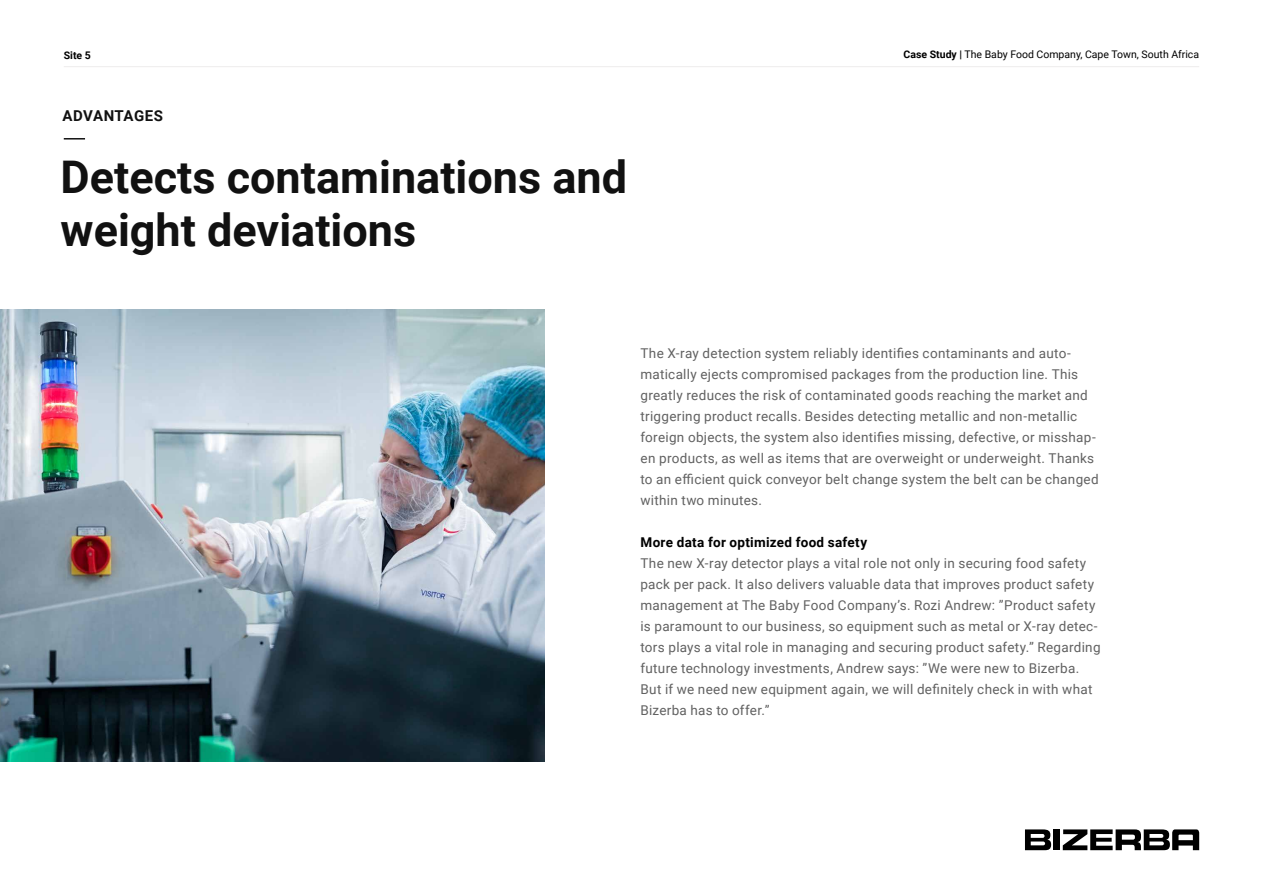
<style>
.page{position:relative;width:1263px;height:893px;background:#fff}
.page>*{position:absolute;margin:0;border:0;box-sizing:border-box;transform-origin:0 0}
.t1{font:700 45px/52.5px "Roboto";color:#111}
.t2{font:700 15px "Roboto";letter-spacing:.025em;color:#111}
.t3{font:13.5px/21px "Roboto";letter-spacing:.02em;color:#616161}
.t4{font:700 13.5px "Roboto";letter-spacing:.02em;color:#000}
.t5{font:10.5px "Roboto";color:#000}
.t6{font:700 10.5px "Roboto";color:#000}
.s1{font-weight:700}
</style>
<div class="page">
<img style="left:0;top:310px;width:544px;height:451px">
<hr style="left:64px;top:138px;width:21px;height:2px;background:#111">
<hr style="left:64px;top:66px;width:1135px;height:1px;background:#eeeded">
<svg style="left:1063px;top:829px;width:136px;height:21px"></svg>
<div style="left:1053px;top:829px;width:7px;height:21px;background:#000"></div>
<svg style="left:1025px;top:829px;width:26px;height:21px"></svg>
<p class="t6" style="left:64px;top:47px;width:29px">Site 5</p>
<p class="t5" style="left:903px;top:47px;width:297px"><span class="s1">Case Study |</span> The Baby Food Company, Cape Town, South Africa</p>
<p class="t2" style="left:63px;top:105px;width:102px">ADVANTAGES</p>
<h1 class="t1" style="left:61px;top:149px;width:568px">Detects contaminations and weight deviations</h1>
<p class="t3" style="left:640px;top:342px;width:460px">The X-ray detection system reliably identifies contaminants and auto&shy;matically ejects compromised packages from the production line. This greatly reduces the risk of contaminated goods reaching the market and triggering product recalls. Besides detecting metallic and non-metallic foreign objects, the system also identifies missing, defective, or misshap&shy;en products, as well as items that are overweight or underweight. Thanks to an efficient quick conveyor belt change system the belt can be changed within two minutes.</p>
<p class="t4" style="left:640px;top:533px;width:228px">More data for optimized food safety</p>
<p class="t3" style="left:640px;top:552px;width:462px">The new X-ray detector plays a vital role not only in securing food safety pack per pack. It also delivers valuable data that improves product safety management at The Baby Food Company’s. Rozi Andrew: ”Product safety is paramount to our business, so equipment such as metal or X-ray detec&shy;tors plays a vital role in managing and securing product safety.” Regarding future technology investments, Andrew says: ”We were new to Bizerba.<br>But if we need new equipment again, we will definitely check in with what Bizerba has to offer.”</p>
</div>
